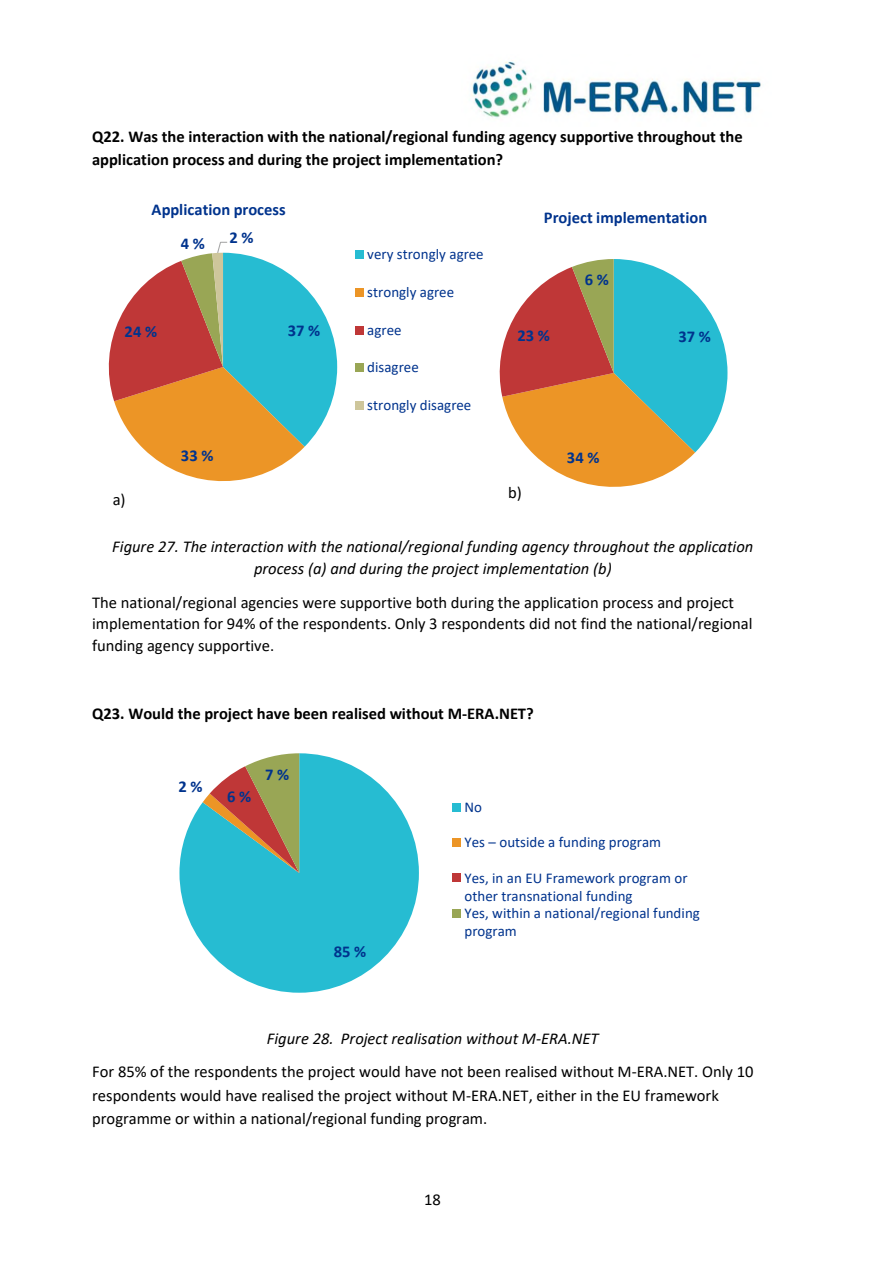
<style>
.page{position:relative;width:893px;height:1263px;background:#fff}
.page>*{position:absolute;margin:0;border:0;box-sizing:border-box;transform-origin:0 0}
.t1{font:16.5px/21.8px "Calibri";color:#000}
.t2{font:700 16.5px/23.2px "Calibri";color:#000}
.t3{font:italic 16.5px/21.8px "Calibri";color:#000;text-align:center}
.t4{font:700 16.5px "Calibri";letter-spacing:.005em;color:#00338d}
.t5{font:15px/18px "Calibri";color:#00338d}
</style>
<div class="page">
<img style="left:471px;top:61px;width:291px;height:57px">
<svg style="left:108px;top:241px;width:229px;height:241px"></svg>
<div style="left:355px;top:251px;width:8px;height:8px;background:#26bcd2"></div>
<div style="left:355px;top:288px;width:8px;height:8px;background:#ec9526"></div>
<div style="left:355px;top:326px;width:8px;height:8px;background:#bf3737"></div>
<div style="left:355px;top:364px;width:8px;height:8px;background:#99a655"></div>
<div style="left:355px;top:401px;width:8px;height:8px;background:#cec69b"></div>
<svg style="left:499px;top:259px;width:228px;height:228px"></svg>
<div style="left:497px;top:476px;width:47px;height:34px;background:#fff"></div>
<svg style="left:179px;top:753px;width:240px;height:240px;fill:#26bcd2"></svg>
<svg style="left:203px;top:753px;width:96px;height:120px;background:#919d86"></svg>
<div style="left:452px;top:803px;width:8px;height:8px;background:#26bcd2"></div>
<div style="left:452px;top:838px;width:8px;height:9px;background:#ec9526"></div>
<div style="left:452px;top:874px;width:8px;height:8px;background:#bf3737"></div>
<div style="left:452px;top:909px;width:8px;height:8px;background:#99a655"></div>
<p class="t2" style="left:92px;top:125px;width:652px">Q22. Was the interaction with the national/regional funding agency supportive throughout the application process and during the project implementation?</p>
<p class="t4" style="left:152px;top:199px;width:136px">Application process</p>
<p class="t4" style="left:181px;top:233px;width:26px">4 %</p>
<p class="t4" style="left:229px;top:227px;width:26px">2 %</p>
<p class="t4" style="left:125px;top:322px;width:34px">24 %</p>
<p class="t4" style="left:288px;top:321px;width:34px">37 %</p>
<p class="t1" style="left:113px;top:489px;width:14px">a)</p>
<p class="t4" style="left:181px;top:445px;width:34px">33 %</p>
<p class="t5" style="left:367px;top:245px;width:118px">very strongly agree</p>
<p class="t5" style="left:367px;top:283px;width:89px">strongly agree</p>
<p class="t5" style="left:367px;top:320px;width:36px">agree</p>
<p class="t5" style="left:367px;top:358px;width:53px">disagree</p>
<p class="t5" style="left:367px;top:396px;width:106px">strongly disagree</p>
<p class="t4" style="left:544px;top:207px;width:165px">Project implementation</p>
<p class="t4" style="left:517px;top:325px;width:34px">23 %</p>
<p class="t4" style="left:585px;top:269px;width:26px">6 %</p>
<p class="t1" style="left:508px;top:481px;width:15px">b)</p>
<p class="t4" style="left:567px;top:448px;width:34px">34 %</p>
<p class="t4" style="left:678px;top:326px;width:34px">37 %</p>
<p class="t3" style="left:112px;top:536px;width:642px">Figure 27. The interaction with the national/regional funding agency throughout the application process (a) and during the project implementation (b)</p>
<p class="t1" style="left:92px;top:591px;width:662px">The national/regional agencies were supportive both during the application process and project implementation for 94% of the respondents. Only 3 respondents did not find the national/regional funding agency supportive.</p>
<p class="t2" style="left:92px;top:701px;width:443px">Q23. Would the project have been realised without M-ERA.NET?</p>
<p class="t4" style="left:179px;top:776px;width:26px">2 %</p>
<p class="t4" style="left:227px;top:786px;width:26px">6 %</p>
<p class="t4" style="left:265px;top:765px;width:26px">7 %</p>
<p class="t4" style="left:334px;top:941px;width:34px">85 %</p>
<p class="t5" style="left:464px;top:798px;width:19px">No</p>
<p class="t5" style="left:464px;top:833px;width:198px">Yes – outside a funding program</p>
<p class="t5" style="left:464px;top:868px;width:237px">Yes, in an EU Framework program or other transnational funding<br>Yes, within a national/regional funding program</p>
<p class="t3" style="left:267px;top:1027px;width:333px">Figure 28. Project realisation without M-ERA.NET</p>
<p class="t1" style="left:92px;top:1060px;width:663px;line-height:23.1px">For 85% of the respondents the project would have not been realised without M-ERA.NET. Only 10 respondents would have realised the project without M-ERA.NET, either in the EU framework programme or within a national/regional funding program.</p>
<p class="t1" style="left:424px;top:1188px;width:18px">18</p>
</div>
